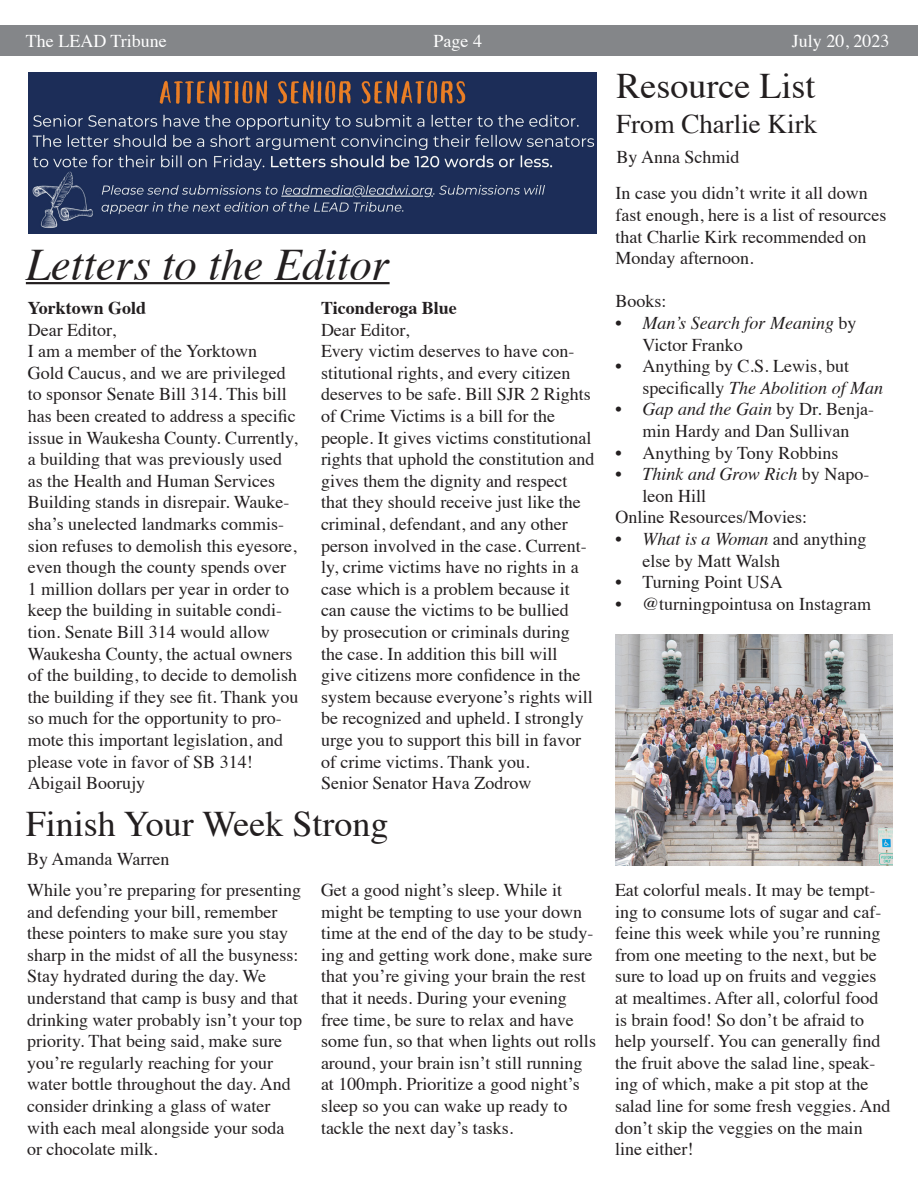
<style>
.page{position:relative;width:918px;height:1188px;background:#fff}
.page>*{position:absolute;margin:0;border:0;box-sizing:border-box;transform-origin:0 0}
.Headers{font:italic 45px "Times";color:#231f20}
.News_Title{font:36px "Times";color:#231f20}
.t1{font:27px "Times";color:#231f20}
.Body_Text{font:18px/21.6px "Times";color:#231f20}
.t2{font:italic 18px/21.6px "Times";color:#231f20}
.Body_Text-2{font:18px "Times";color:#fff}
.Body_Text-3{font:700 18px "Times";color:#231f20}
.s1{font-style:normal}
.s2{font-style:italic}
</style>
<div class="page">
<div style="left:0;top:26px;width:918px;height:30px;background:#848689"></div>
<hr style="left:26px;top:282px;width:364px;height:2px;background:#231f20">
<img style="left:28px;top:73px;width:569px;height:160px">
<img style="left:615px;top:635px;width:278px;height:230px">
<p class="Body_Text-2" style="left:26px;top:24px;width:143px">The LEAD Tribune</p>
<p class="Body_Text-2" style="left:434px;top:24px;width:50px">Page 4</p>
<p class="Body_Text-2" style="left:792px;top:24px;width:99px">July 20, 2023</p>
<p class="News_Title" style="left:617px;top:52px;width:200px">Resource List</p>
<p class="t1" style="left:616px;top:99px;width:202px">From Charlie Kirk</p>
<p class="Headers" style="left:26px;top:226px;width:365px">Letters to the Editor</p>
<p class="Body_Text-3" style="left:28px;top:291px;width:120px">Yorktown Gold</p>
<p class="Body_Text" style="left:28px;top:317px;width:90px">Dear Editor,</p>
<p class="Body_Text" style="left:28px;top:339px;width:272px">I am a member of the Yorktown<br>Gold Caucus, and we are privileged to sponsor Senate Bill 314. This bill has been created to address a specific issue in Waukesha County. Currently, a building that was previously used as the Health and Human Services Building stands in disrepair. Wauke&shy;sha’s unelected landmarks commis&shy;sion refuses to demolish this eyesore, even though the county spends over 1 million dollars per year in order to keep the building in suitable condi&shy;tion. Senate Bill 314 would allow Waukesha County, the actual owners of the building, to decide to demolish the building if they see fit. Thank you so much for the opportunity to pro&shy;mote this important legislation, and please vote in favor of SB 314!</p>
<p class="Body_Text" style="left:28px;top:771px;width:119px">Abigail Boorujy</p>
<p class="Body_Text-3" style="left:321px;top:291px;width:137px">Ticonderoga Blue</p>
<p class="Body_Text" style="left:321px;top:317px;width:90px">Dear Editor,</p>
<p class="Body_Text" style="left:321px;top:339px;width:275px">Every victim deserves to have con&shy;stitutional rights, and every citizen deserves to be safe. Bill SJR 2 Rights of Crime Victims is a bill for the people. It gives victims constitutional rights that uphold the constitution and gives them the dignity and respect that they should receive just like the criminal, defendant, and any other person involved in the case. Current&shy;ly, crime victims have no rights in a case which is a problem because it can cause the victims to be bullied<br>by prosecution or criminals during the case. In addition this bill will<br>give citizens more confidence in the system because everyone’s rights will be recognized and upheld. I strongly urge you to support this bill in favor of crime victims. Thank you.</p>
<p class="Body_Text" style="left:321px;top:771px;width:212px">Senior Senator Hava Zodrow</p>
<p class="Body_Text" style="left:617px;top:144px;width:125px">By Anna Schmid</p>
<p class="Body_Text" style="left:616px;top:181px;width:272px">In case you didn’t write it all down fast enough, here is a list of resources that Charlie Kirk recommended on<br>Monday afternoon.</p>
<p class="Body_Text" style="left:616px;top:289px;width:53px">Books:</p>
<p class="t2" style="left:643px;top:311px;width:215px;text-indent:-27px">• Man’s Search for Meaning <span class="s1">by<br>Victor Franko</span></p>
<p class="Body_Text" style="left:643px;top:354px;width:242px;text-indent:-27px">• Anything by C.S. Lewis, but specifically <span class="s2">The Abolition of Man</span></p>
<p class="Body_Text" style="left:616px;top:397px;width:260px;text-align:center"><span class="s2">• Gap and the Gain</span> by Dr. Benja&shy;min Hardy and Dan Sullivan</p>
<p class="Body_Text" style="left:616px;top:440px;width:224px">• Anything by Tony Robbins</p>
<p class="t2" style="left:643px;top:462px;width:228px;text-indent:-27px">• Think and Grow Rich <span class="s1">by Napo&shy;leon Hill</span></p>
<p class="Body_Text" style="left:616px;top:505px;width:193px">Online Resources/Movies:</p>
<p class="Body_Text" style="left:643px;top:527px;width:225px;text-indent:-27px"><span class="s2">• What is a Woman</span> and anything else by Matt Walsh</p>
<p class="Body_Text" style="left:616px;top:570px;width:169px">• Turning Point USA</p>
<p class="Body_Text" style="left:616px;top:591px;width:257px">• @turningpointusa on Instagram</p>
<p class="News_Title" style="left:26px;top:791px;width:364px">Finish Your Week Strong</p>
<p class="Body_Text" style="left:27px;top:847px;width:144px">By Amanda Warren</p>
<p class="Body_Text" style="left:27px;top:878px;width:275px">While you’re preparing for presenting and defending your bill, remember these pointers to make sure you stay sharp in the midst of all the busyness:</p>
<p class="Body_Text" style="left:27px;top:964px;width:277px">Stay hydrated during the day. We understand that camp is busy and that drinking water probably isn’t your top priority. That being said, make sure you’re regularly reaching for your water bottle throughout the day. And consider drinking a glass of water with each meal alongside your soda or chocolate milk.</p>
<p class="Body_Text" style="left:321px;top:878px;width:277px">Get a good night’s sleep. While it might be tempting to use your down time at the end of the day to be study&shy;ing and getting work done, make sure that you’re giving your brain the rest that it needs. During your evening free time, be sure to relax and have some fun, so that when lights out rolls around, your brain isn’t still running at 100mph. Prioritize a good night’s sleep so you can wake up ready to tackle the next day’s tasks.</p>
<p class="Body_Text" style="left:615px;top:878px;width:277px">Eat colorful meals. It may be tempt&shy;ing to consume lots of sugar and caf&shy;feine this week while you’re running from one meeting to the next, but be sure to load up on fruits and veggies at mealtimes. After all, colorful food is brain food! So don’t be afraid to help yourself. You can generally find the fruit above the salad line, speak&shy;ing of which, make a pit stop at the salad line for some fresh veggies. And don’t skip the veggies on the main line either!</p>
</div>
